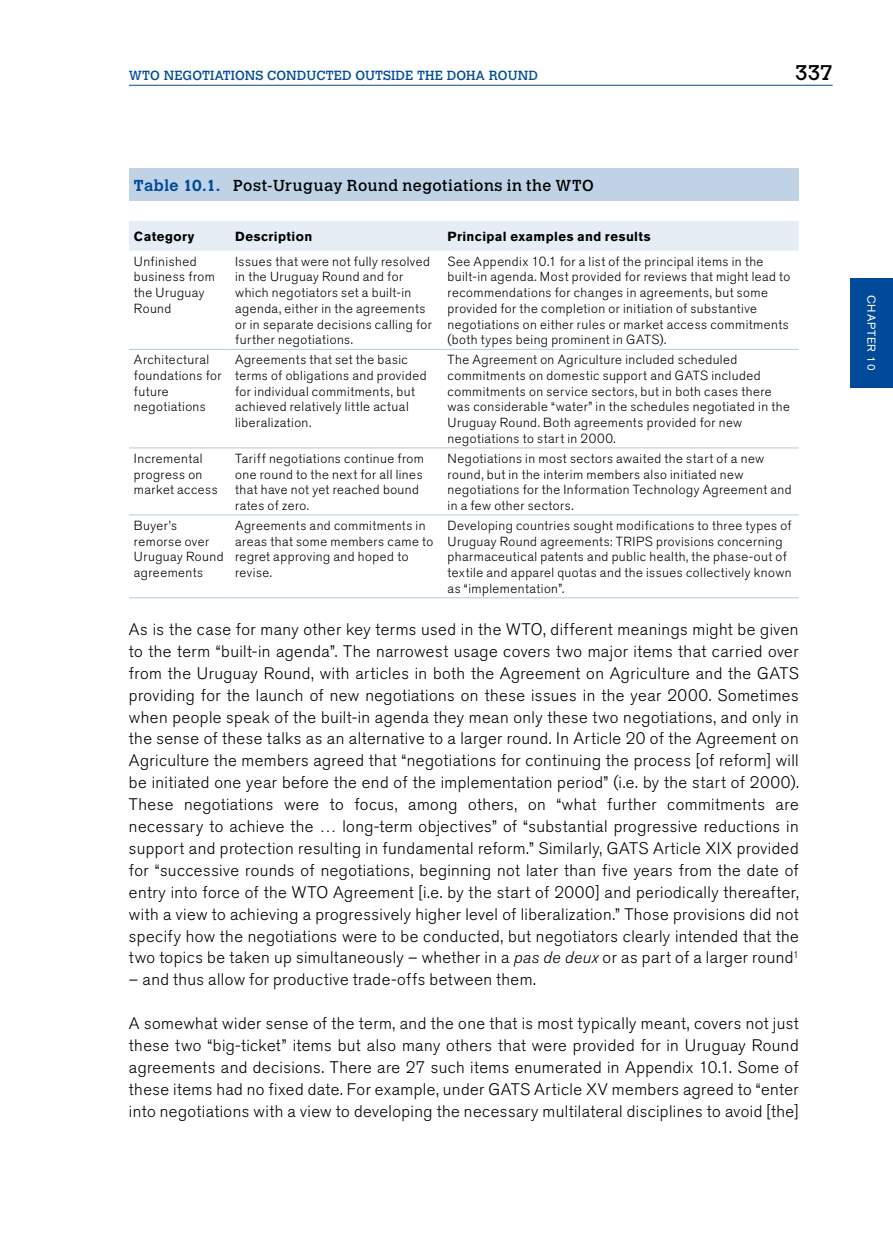
<style>
.page{position:relative;width:893px;height:1241px;background:#fff}
.page>*{position:absolute;margin:0;border:0;box-sizing:border-box;transform-origin:0 0}
.t1{font:21px "Calvert";color:#000}
.t2{font:300 16.62px/21.9px "Akzidenz Grotesk Std";letter-spacing:.025em;color:#000;text-align:justify}
.t3{font:15.75px "Calvert";letter-spacing:.035em;color:#000}
.t4{font:300 13.12px/15.8px "Akzidenz Grotesk Std";letter-spacing:.035em;color:#000}
.t5{font:700 13.12px "Akzidenz Grotesk Std";letter-spacing:.035em;color:#000}
.t6{font:13.12px "Calvert";letter-spacing:.005em;color:#004a99}
.t7{font:11.38px "Akzidenz Grotesk Std";letter-spacing:.075em;color:#fff}
.s1{font-weight:700;color:#004a99}
.s2{font-style:italic}
</style>
<div class="page">
<hr style="left:129px;top:85px;width:704px;height:1px;background:#004a99">
<div style="left:851px;top:278px;width:42px;height:109px;background:#004a99"></div>
<div style="left:129px;top:169px;width:670px;height:32px;background:#bfd2e6"></div>
<div style="left:129px;top:221px;width:670px;height:30px;background:#e6edf5"></div>
<hr style="left:129px;top:349px;width:101px;height:1px;background:#b3c9e1">
<hr style="left:230px;top:349px;width:213px;height:1px;background:#b3c9e1">
<hr style="left:443px;top:349px;width:356px;height:1px;background:#b3c9e1">
<hr style="left:129px;top:447px;width:101px;height:1px;background:#b3c9e1">
<hr style="left:230px;top:447px;width:213px;height:1px;background:#b3c9e1">
<hr style="left:443px;top:447px;width:356px;height:1px;background:#b3c9e1">
<hr style="left:129px;top:514px;width:101px;height:1px;background:#b3c9e1">
<hr style="left:230px;top:514px;width:213px;height:1px;background:#b3c9e1">
<hr style="left:443px;top:514px;width:356px;height:1px;background:#b3c9e1">
<hr style="left:129px;top:597px;width:101px;height:1px;background:#b3c9e1">
<hr style="left:230px;top:597px;width:213px;height:1px;background:#b3c9e1">
<hr style="left:443px;top:597px;width:356px;height:1px;background:#b3c9e1">
<p class="t6" style="left:129px;top:67px;width:45px">WTO NEGOTIATIONS</p>
<p class="t6" style="left:267px;top:67px;width:11px">CONDUCTED</p>
<p class="t6" style="left:355px;top:67px;width:10px">OUTSIDE</p>
<p class="t6" style="left:417px;top:67px;width:10px">THE</p>
<p class="t6" style="left:447px;top:67px;width:20px">DOHA</p>
<p class="t6" style="left:489px;top:67px;width:20px">ROUND</p>
<p class="t1" style="left:795px;top:60px;width:39px">337</p>
<p class="t3" style="left:134px;top:176px;width:461px"><span class="s1">Table 10.1.</span> POST-URUGUAY ROUND NEGOTIATIONS IN THE WTO</p>
<p class="t5" style="left:134px;top:229px;width:62px">Category</p>
<p class="t5" style="left:235px;top:229px;width:79px">Description</p>
<p class="t5" style="left:448px;top:229px;width:205px">Principal examples and results</p>
<p class="t4" style="left:134px;top:253px;width:83px">Unfinished business from the Uruguay<br>Round</p>
<p class="t4" style="left:235px;top:253px;width:198px">Issues that were not fully resolved in the Uruguay Round and for which negotiators set a built-in agenda, either in the agreements or in separate decisions calling for further negotiations.</p>
<p class="t4" style="left:448px;top:253px;width:344px">See Appendix 10.1 for a list of the principal items in the built-in agenda. Most provided for reviews that might lead to recommendations for changes in agreements, but some provided for the completion or initiation of substantive negotiations on either rules or market access commitments (both types being prominent in GATS).</p>
<p class="t4" style="left:134px;top:352px;width:89px">Architectural foundations for future negotiations</p>
<p class="t4" style="left:235px;top:352px;width:193px">Agreements that set the basic terms of obligations and provided for individual commitments, but achieved relatively little actual liberalization.</p>
<p class="t4" style="left:448px;top:352px;width:344px">The Agreement on Agriculture included scheduled commitments on domestic support and GATS included commitments on service sectors, but in both cases there was considerable “water” in the schedules negotiated in the Uruguay Round. Both agreements provided for new negotiations to start in 2000.</p>
<p class="t4" style="left:134px;top:450px;width:85px">Incremental progress on market access</p>
<p class="t4" style="left:235px;top:450px;width:190px">Tariff negotiations continue from one round to the next for all lines that have not yet reached bound rates of zero.</p>
<p class="t4" style="left:448px;top:450px;width:346px">Negotiations in most sectors awaited the start of a new round, but in the interim members also initiated new negotiations for the Information Technology Agreement and in a few other sectors.</p>
<p class="t4" style="left:134px;top:517px;width:91px">Buyer’s remorse over<br>Uruguay Round agreements</p>
<p class="t4" style="left:235px;top:517px;width:200px">Agreements and commitments in areas that some members came to regret approving and hoped to revise.</p>
<p class="t4" style="left:448px;top:517px;width:346px">Developing countries sought modifications to three types of Uruguay Round agreements: TRIPS provisions concerning pharmaceutical patents and public health, the phase-out of textile and apparel quotas and the issues collectively known as “implementation”.</p>
<p class="t2" style="left:129px;top:618px;width:671px">As is the case for many other key terms used in the WTO, different meanings might be given to the term “built-in agenda”. The narrowest usage covers two major items that carried over from the Uruguay Round, with articles in both the Agreement on Agriculture and the GATS providing for the launch of new negotiations on these issues in the year 2000. Sometimes when people speak of the built-in agenda they mean only these two negotiations, and only in the sense of these talks as an alternative to a larger round. In Article 20 of the Agreement on Agriculture the members agreed that “negotiations for continuing the process [of reform] will be initiated one year before the end of the implementation period” (i.e. by the start of 2000).<br>These negotiations were to focus, among others, on “what further commitments are necessary to achieve the … long-term objectives” of “substantial progressive reductions in support and protection resulting in fundamental reform.” Similarly, GATS Article XIX provided for “successive rounds of negotiations, beginning not later than five years from the date of entry into force of the WTO Agreement [i.e. by the start of 2000] and periodically thereafter, with a view to achieving a progressively higher level of liberalization.” Those provisions did not specify how the negotiations were to be conducted, but negotiators clearly intended that the two topics be taken up simultaneously – whether in a <span class="s2">pas de deux</span> or as part of a larger round<sup>1</sup></p>
<p class="t2" style="left:129px;top:968px;width:409px">– and thus allow for productive trade-offs between them.</p>
<p class="t2" style="left:129px;top:1012px;width:671px">A somewhat wider sense of the term, and the one that is most typically meant, covers not just these two “big-ticket” items but also many others that were provided for in Uruguay Round agreements and decisions. There are 27 such items enumerated in Appendix 10.1. Some of these items had no fixed date. For example, under GATS Article XV members agreed to “enter into negotiations with a view to developing the necessary multilateral disciplines to avoid [the]</p>
<p class="t7" style="left:878px;top:295px;width:77px;rotate:90deg">CHAPTER 10</p>
</div>
